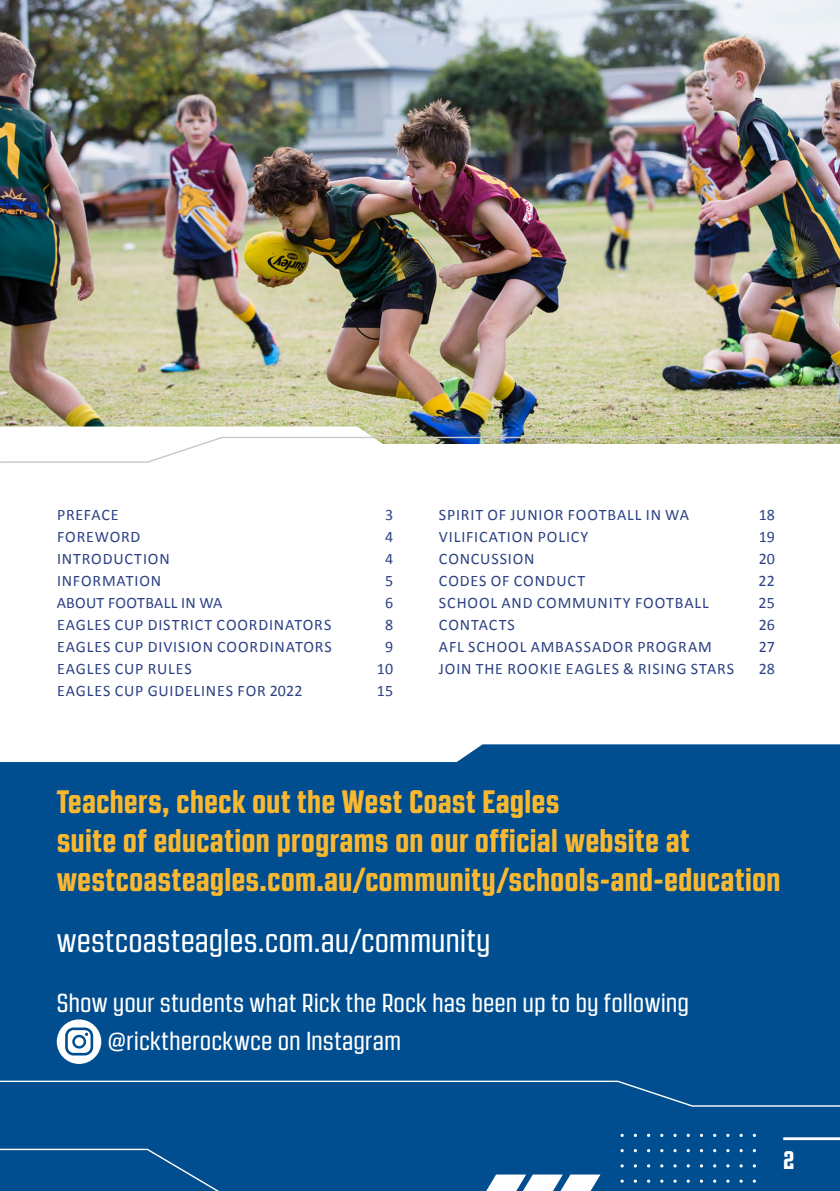
<style>
.page{position:relative;width:840px;height:1191px;background:#fff}
.page>*{position:absolute;margin:0;border:0;box-sizing:border-box;transform-origin:0 0}
.t1{font:800 32.4px/38.8px "Revolution Gothic";color:#fab831}
.t2{font:32.4px "Revolution Gothic";letter-spacing:.005em;color:#fff}
.t3{font:26px "Revolution Gothic";color:#fff}
.t4{font:800 25.4px "Revolution Gothic";color:#fff}
.TOC_1{font:16px "Calibri";letter-spacing:.05em;color:#2d4284}
.TOC_1-2{font:16px "Calibri";letter-spacing:.015em;color:#2d4284}
</style>
<div class="page">
<img style="left:0;top:0;width:839px;height:426px">
<div style="left:0;top:762px;width:839px;height:429px;background:#004e8f"></div>
<svg style="left:620px;top:1133px;width:135px;height:4px"></svg>
<svg style="left:620px;top:1149px;width:135px;height:3px"></svg>
<svg style="left:620px;top:1164px;width:135px;height:3px"></svg>
<svg style="left:620px;top:1179px;width:135px;height:3px"></svg>
<svg style="left:457px;top:744px;width:382px;height:18px;background:#0d5794"></svg>
<svg style="left:0;top:1080px;width:839px;height:27px"></svg>
<svg style="left:486px;top:1174px;width:114px;height:17px"></svg>
<svg style="left:0;top:1148px;width:219px;height:43px"></svg>
<hr style="left:782px;top:1137px;width:57px;height:3px;background:#fff">
<svg style="left:0;top:426px;width:839px;height:37px"></svg>
<svg style="left:57px;top:1019px;width:44px;height:45px"></svg>
<p class="TOC_1" style="left:57px;top:504px;width:63px">PREFACE</p>
<p class="TOC_1" style="left:385px;top:504px;width:10px">3</p>
<p class="TOC_1" style="left:57px;top:526px;width:85px">FOREWORD</p>
<p class="TOC_1" style="left:385px;top:526px;width:10px">4</p>
<p class="TOC_1" style="left:57px;top:548px;width:114px">INTRODUCTION</p>
<p class="TOC_1" style="left:385px;top:548px;width:10px">4</p>
<p class="TOC_1" style="left:57px;top:570px;width:106px">INFORMATION</p>
<p class="TOC_1" style="left:385px;top:570px;width:10px">5</p>
<p class="TOC_1-2" style="left:57px;top:592px;width:167px">ABOUT FOOTBALL IN WA</p>
<p class="TOC_1" style="left:385px;top:592px;width:10px">6</p>
<p class="TOC_1" style="left:57px;top:614px;width:275px">EAGLES CUP DISTRICT COORDINATORS</p>
<p class="TOC_1" style="left:385px;top:614px;width:10px">8</p>
<p class="TOC_1" style="left:57px;top:636px;width:276px">EAGLES CUP DIVISION COORDINATORS</p>
<p class="TOC_1" style="left:385px;top:636px;width:10px">9</p>
<p class="TOC_1" style="left:57px;top:658px;width:136px">EAGLES CUP RULES</p>
<p class="TOC_1" style="left:376px;top:658px;width:18px">10</p>
<p class="TOC_1" style="left:57px;top:680px;width:247px">EAGLES CUP GUIDELINES FOR 2022</p>
<p class="TOC_1" style="left:376px;top:680px;width:18px">15</p>
<p class="TOC_1" style="left:439px;top:504px;width:251px">SPIRIT OF JUNIOR FOOTBALL IN WA</p>
<p class="TOC_1" style="left:758px;top:504px;width:18px">18</p>
<p class="TOC_1" style="left:439px;top:526px;width:151px">VILIFICATION POLICY</p>
<p class="TOC_1" style="left:758px;top:526px;width:18px">19</p>
<p class="TOC_1" style="left:439px;top:548px;width:97px">CONCUSSION</p>
<p class="TOC_1" style="left:758px;top:548px;width:18px">20</p>
<p class="TOC_1" style="left:439px;top:570px;width:148px">CODES OF CONDUCT</p>
<p class="TOC_1" style="left:758px;top:570px;width:18px">22</p>
<p class="TOC_1" style="left:439px;top:592px;width:271px">SCHOOL AND COMMUNITY FOOTBALL</p>
<p class="TOC_1" style="left:758px;top:592px;width:18px">25</p>
<p class="TOC_1" style="left:439px;top:614px;width:77px">CONTACTS</p>
<p class="TOC_1" style="left:758px;top:614px;width:18px">26</p>
<p class="TOC_1" style="left:439px;top:636px;width:274px">AFL SCHOOL AMBASSADOR PROGRAM</p>
<p class="TOC_1" style="left:758px;top:636px;width:18px">27</p>
<p class="TOC_1" style="left:439px;top:658px;width:296px">JOIN THE ROOKIE EAGLES &amp; RISING STARS</p>
<p class="TOC_1" style="left:758px;top:658px;width:18px">28</p>
<p class="t1" style="left:57px;top:782px;width:504px">Teachers, check out the West Coast Eagles</p>
<p class="t1" style="left:57px;top:821px;width:725px">suite of education programs on our official website at westcoasteagles.com.au/community/schools-and-education</p>
<p class="t2" style="left:57px;top:923px;width:435px">westcoasteagles.com.au/community</p>
<p class="t3" style="left:57px;top:989px;width:633px">Show your students what Rick the Rock has been up to by following</p>
<p class="t3" style="left:108px;top:1027px;width:294px">@ricktherockwce on Instagram</p>
<p class="t4" style="left:782px;top:1146px;width:13px">2</p>
</div>
